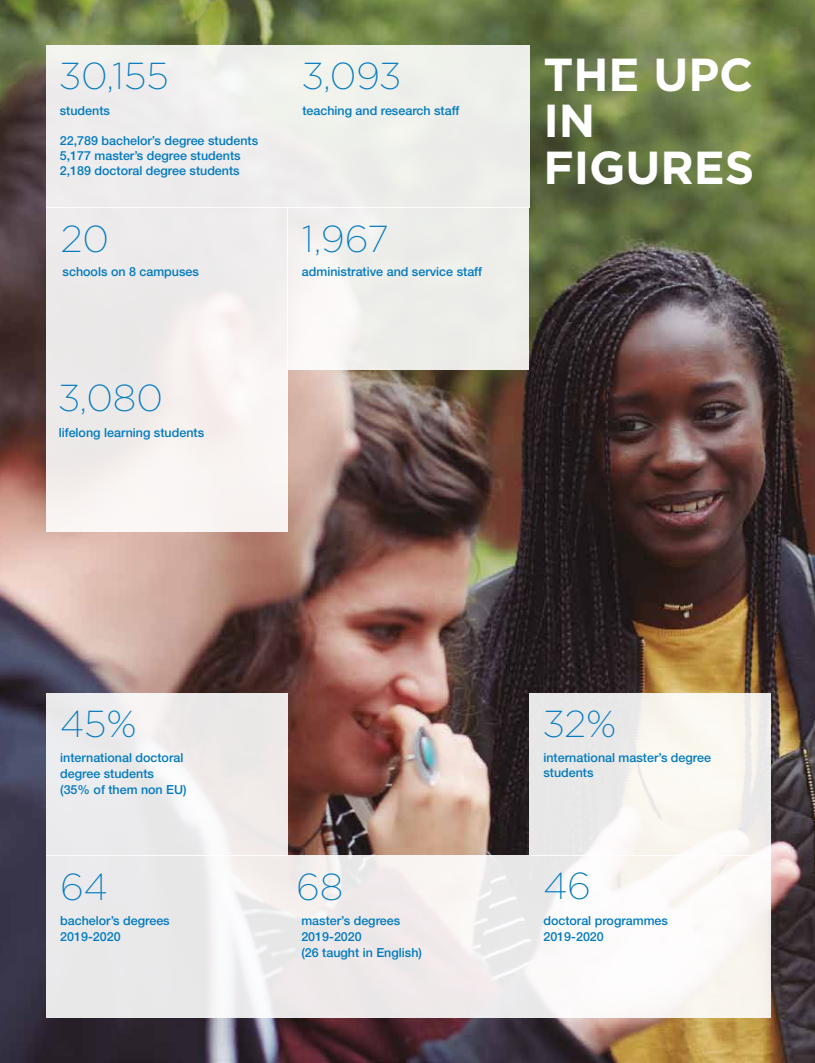
<style>
.page{position:relative;width:815px;height:1063px;background:#fff}
.page>*{position:absolute;margin:0;border:0;box-sizing:border-box;transform-origin:0 0}
.t1{font:700 46.25px/46.4px "Gotham";color:#fff}
.t2{font:200 37.5px "Gotham";color:#007abf}
.t3{font:500 12.5px/16.2px "Helvetica Neue LT Std";color:#007abf}
</style>
<div class="page">
<img style="left:0;top:0;width:815px;height:1063px">
<div style="left:46px;top:207px;width:241px;height:324px;background:#f0eced"></div>
<div style="left:529px;top:694px;width:242px;height:162px;background:linear-gradient(to bottom,#f0eeeb,#f4f2ef)"></div>
<div style="left:46px;top:45px;width:483px;height:162px;background:#eeeeec"></div>
<div style="left:46px;top:856px;width:725px;height:162px;background:linear-gradient(to bottom,#f3f1f1,#f1eeee)"></div>
<svg style="left:46px;top:694px;width:242px;height:162px;fill:#eceaeb"></svg>
<div style="left:288px;top:207px;width:241px;height:162px;background:linear-gradient(to right,#f6f4f3,#eaece7)"></div>
<h2 class="t2" style="left:60px;top:55px;width:111px">30,155</h2>
<p class="t3" style="left:60px;top:102px;width:52px">students</p>
<p class="t3" style="left:60px;top:133px;width:200px;line-height:15px">22,789 bachelor’s degree students<br>5,177 master’s degree students<br>2,189 doctoral degree students</p>
<h2 class="t2" style="left:61px;top:218px;width:50px">20</h2>
<p class="t3" style="left:63px;top:263px;width:138px">schools on 8 campuses</p>
<h2 class="t2" style="left:59px;top:378px;width:106px">3,080</h2>
<p class="t3" style="left:59px;top:424px;width:147px">lifelong learning students</p>
<h2 class="t2" style="left:302px;top:55px;width:100px">3,093</h2>
<p class="t3" style="left:302px;top:102px;width:159px">teaching and research staff</p>
<h2 class="t2" style="left:302px;top:218px;width:88px">1,967</h2>
<p class="t3" style="left:302px;top:263px;width:181px">administrative and service staff</p>
<h1 class="t1" style="left:543px;top:50px;width:143px">the UPC<br>IN<br>FIGURES</h1>
<h2 class="t2" style="left:60px;top:703px;width:78px">45%</h2>
<p class="t3" style="left:60px;top:749px;width:128px">international doctoral degree students (35% of them non EU)</p>
<h2 class="t2" style="left:60px;top:866px;width:49px">64</h2>
<p class="t3" style="left:60px;top:912px;width:111px">bachelor’s degrees<br>2019-2020</p>
<h2 class="t2" style="left:296px;top:866px;width:49px">68</h2>
<p class="t3" style="left:301px;top:912px;width:122px">master’s degrees<br>2019-2020<br>(26 taught in English)</p>
<h2 class="t2" style="left:543px;top:703px;width:75px">32%</h2>
<p class="t3" style="left:543px;top:750px;width:169px;line-height:15px">international master’s degree students</p>
<h2 class="t2" style="left:543px;top:866px;width:49px">46</h2>
<p class="t3" style="left:543px;top:912px;width:126px">doctoral programmes<br>2019-2020</p>
</div>
